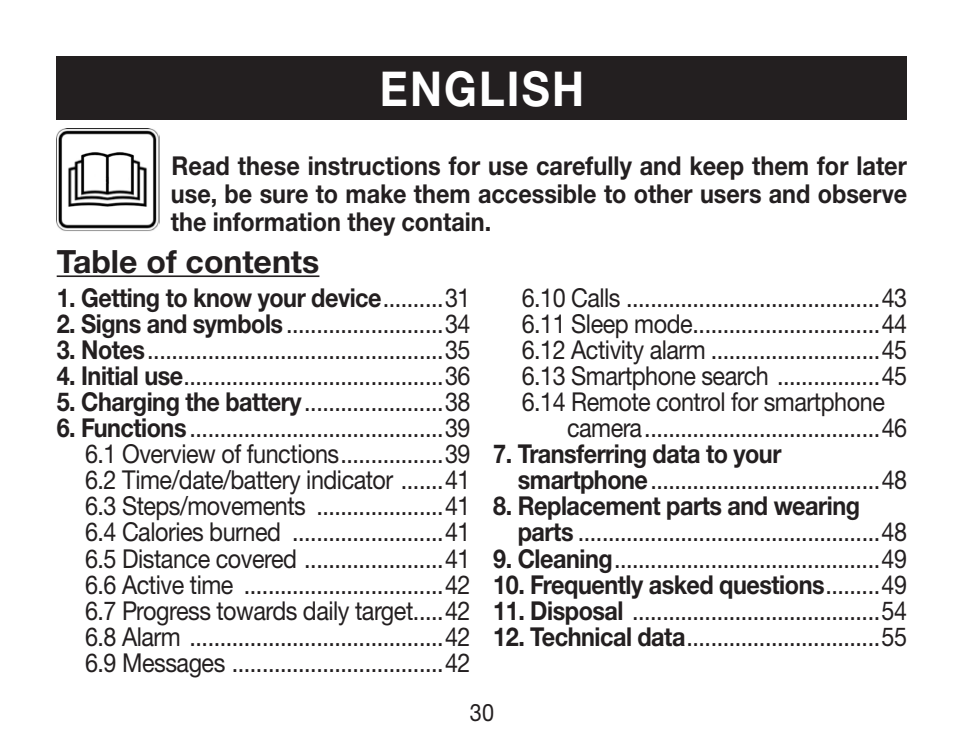
<style>
.page{position:relative;width:964px;height:738px;background:#fff}
.page>*{position:absolute;margin:0;border:0;box-sizing:border-box;transform-origin:0 0}
.t1{font:700 48px "Helvetica Neue LTW1 G";letter-spacing:.05em;color:#fff;scale:.9 1}
.t2{font:700 32px "Helvetica Neue LTW1 G";color:#231f20}
.t3{font:26px/26px "Helvetica Neue LTW1 G";letter-spacing:-.02em;color:#231f20;scale:.9 1}
.t4{font:700 26px/28px "Helvetica Neue LTW1 G";letter-spacing:-.01em;color:#231f20;text-align:justify;scale:.9 1}
.t5{font:24px "Helvetica Neue LTW1 G";color:#231f20;scale:.9 1}
.s1{font-weight:400}
.s2{font-weight:700}
</style>
<div class="page">
<hr style="left:57px;top:275px;width:262px;height:2px;background:#231f20">
<div style="left:57px;top:57px;width:850px;height:63px;background:#231f20"></div>
<img style="left:57px;top:128px;width:103px;height:103px">
<h1 class="t1" style="left:380px;top:59px;width:228px">ENGLISH</h1>
<p class="t4" style="left:171px;top:151px;width:820px">Read these instructions for use carefully and keep them for later use, be sure to make them accessible to other users and observe the information they contain.</p>
<p class="t2" style="left:57px;top:242px;width:264px">Table of contents</p>
<p class="t4" style="left:57px;top:283px;width:461px">1. Getting to know your device<span class="s1">..........31</span></p>
<p class="t3" style="left:57px;top:310px;width:461px"><span class="s2">2. Signs and symbols</span>..........................34</p>
<p class="t3" style="left:57px;top:336px;width:461px"><span class="s2">3. Notes</span>.................................................35</p>
<p class="t3" style="left:57px;top:362px;width:461px"><span class="s2">4. Initial use</span>...........................................36</p>
<p class="t3" style="left:57px;top:388px;width:461px"><span class="s2">5. Charging the battery</span>.......................38</p>
<p class="t3" style="left:85px;top:414px;width:430px;text-align:justify;text-indent:-28px"><span class="s2">6. Functions</span>..........................................39<br>6.1 Overview of functions.................39<br>6.2 Time/date/battery indicator .......41<br>6.3 Steps/movements .....................41<br>6.4 Calories burned .........................41<br>6.5 Distance covered .......................41<br>6.6 Active time .................................42<br>6.7 Progress towards daily target.....42<br>6.8 Alarm ..........................................42<br>6.9 Messages ...................................42</p>
<p class="t3" style="left:522px;top:284px;width:430px">6.10 Calls ..........................................43</p>
<p class="t3" style="left:522px;top:310px;width:430px">6.11 Sleep mode...............................44</p>
<p class="t3" style="left:522px;top:336px;width:430px">6.12 Activity alarm ............................45</p>
<p class="t3" style="left:522px;top:362px;width:430px">6.13 Smartphone search .................45</p>
<p class="t3" style="left:522px;top:388px;width:405px">6.14 Remote control for smartphone</p>
<p class="t3" style="left:567px;top:414px;width:379px">camera.......................................46</p>
<p class="t3" style="left:518px;top:440px;width:434px;text-indent:-24px"><span class="s2">7. Transferring data to your smartphone</span>......................................48</p>
<p class="t3" style="left:518px;top:492px;width:434px;text-indent:-24px"><span class="s2">8. Replacement parts and wearing parts</span> ..................................................48</p>
<p class="t3" style="left:493px;top:544px;width:461px"><span class="s2">9. Cleaning</span>............................................49</p>
<p class="t4" style="left:493px;top:569px;width:461px">10. Frequently asked questions<span class="s1">.........49</span></p>
<p class="t3" style="left:493px;top:596px;width:461px"><span class="s2">11. Disposal</span> .........................................54</p>
<p class="t3" style="left:493px;top:622px;width:461px"><span class="s2">12. Technical data</span>................................55</p>
<p class="t5" style="left:470px;top:697px;width:28px">30</p>
</div>
